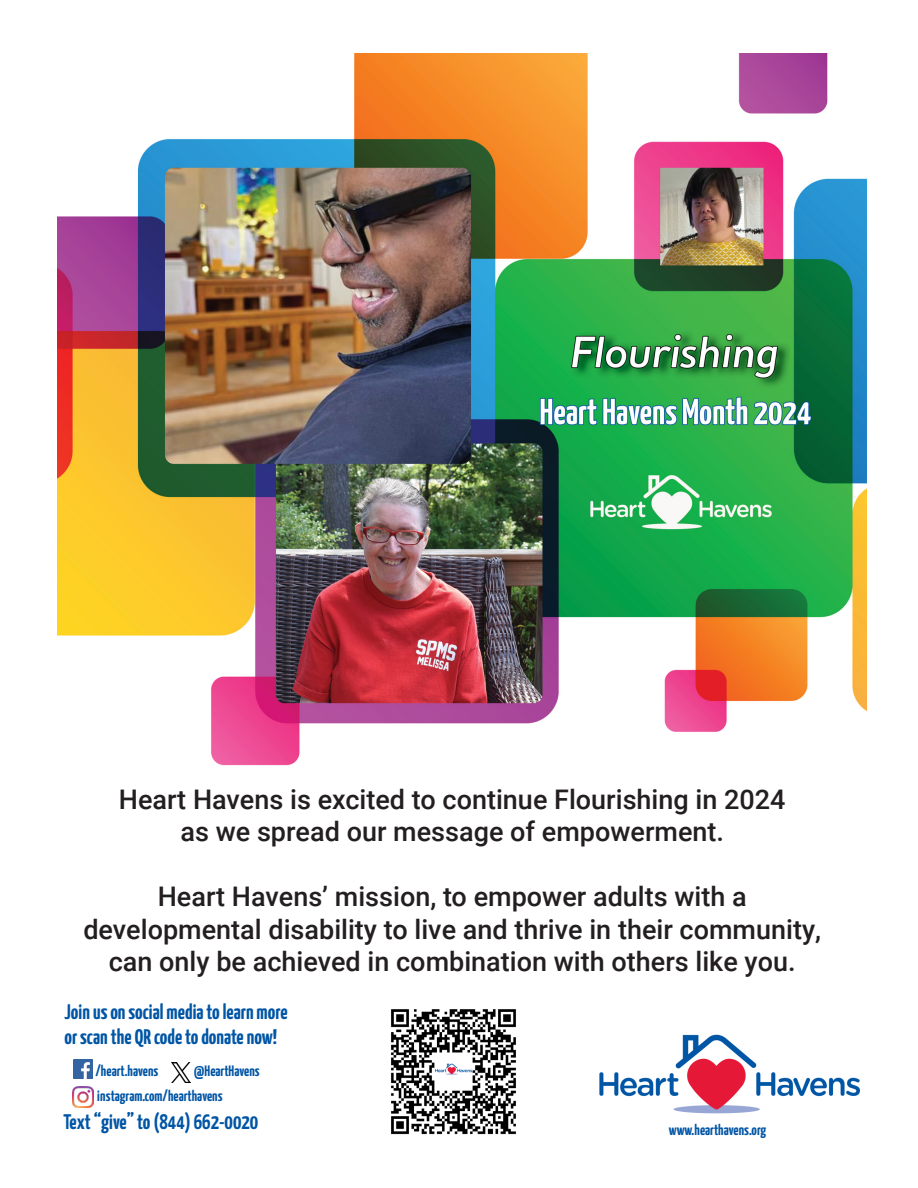
<style>
.page{position:relative;width:918px;height:1188px;background:#fff}
.page>*{position:absolute;margin:0;border:0;box-sizing:border-box;transform-origin:0 0}
.t1{font:500 27px/32.4px "Roboto";color:#231f20;text-align:center}
.t2{font:700 21px/25.2px "Yanone Kaffeesatz";color:#0155a5}
.t3{font:700 15px "Yanone Kaffeesatz";color:#0155a5}
</style>
<div class="page">
<img style="left:599px;top:1034px;width:261px;height:80px">
<img style="left:73px;top:1060px;width:19px;height:19px">
<img style="left:171px;top:1063px;width:19px;height:19px">
<img style="left:73px;top:1086px;width:20px;height:21px">
<img style="left:391px;top:1009px;width:125px;height:126px">
<img style="left:57px;top:53px;width:810px;height:713px">
<p class="t1" style="left:119px;top:782px;width:668px">Heart Havens is excited to continue Flourishing in 2024 as we spread our message of empowerment.</p>
<p class="t1" style="left:83px;top:879px;width:739px">Heart Havens’ mission, to empower adults with a developmental disability to live and thrive in their community, can only be achieved in combination with others like you.</p>
<p class="t2" style="left:64px;top:998px;width:225px">Join us on social media to learn more or scan the QR code to donate now!</p>
<p class="t3" style="left:95px;top:1060px;width:64px">/heart.havens</p>
<p class="t3" style="left:194px;top:1060px;width:67px">@HeartHavens</p>
<p class="t3" style="left:97px;top:1085px;width:127px">instagram.com/hearthavens</p>
<p class="t2" style="left:64px;top:1109px;width:196px">Text “give” to (844) 662-0020</p>
<p class="t3" style="left:669px;top:1119px;width:99px">www.hearthavens.org</p>
</div>
